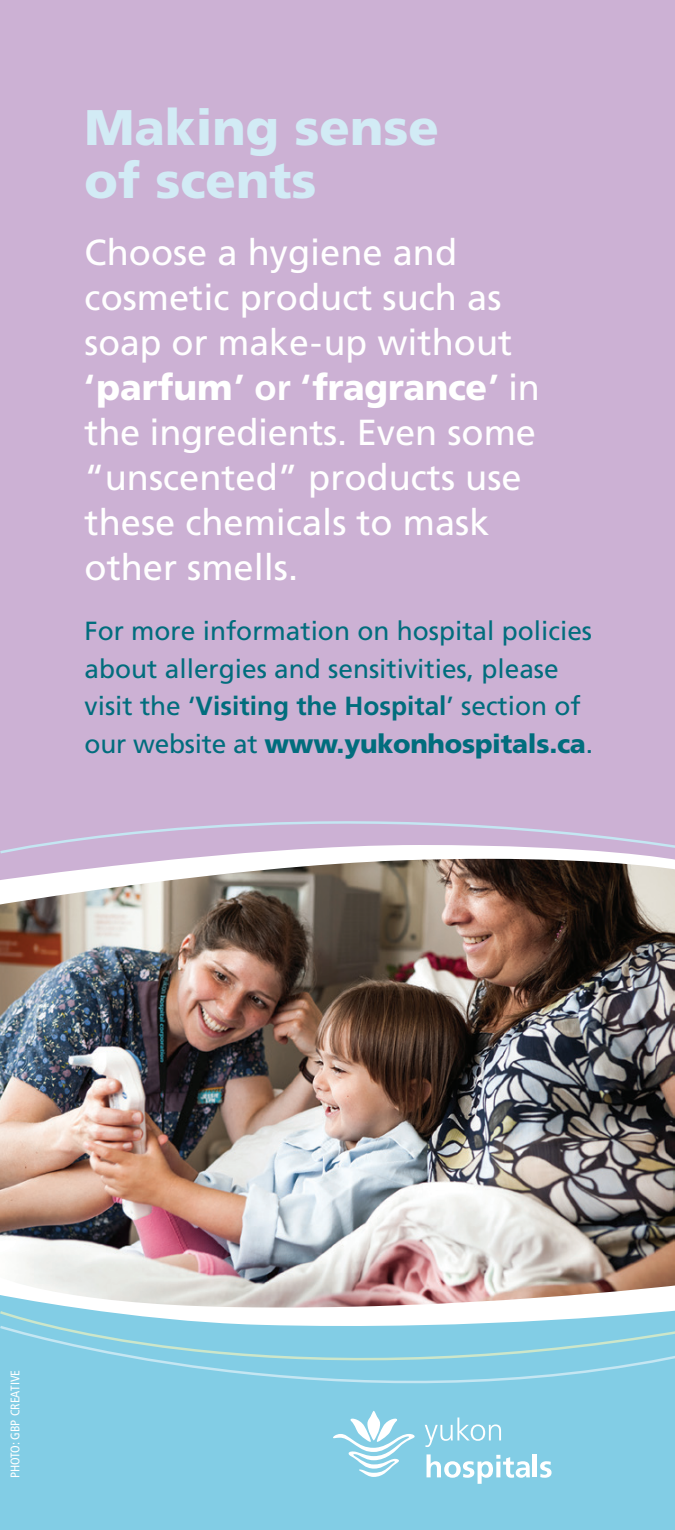
<style>
.page{position:relative;width:675px;height:1530px;background:#fff}
.page>*{position:absolute;margin:0;border:0;box-sizing:border-box;transform-origin:0 0}
.t1{font:900 50px/52.5px "Frutiger";color:#d2ebf5}
.t2{font:36.25px/45px "Frutiger";color:#fff}
.t3{font:26.25px/37.5px "Frutiger";color:#016d7d}
.Photo_caption{font:condensed 12.5px "Frutiger";color:#fff}
.s1{font-weight:700}
.s2{font-weight:900}
</style>
<div class="page">
<div style="left:0;top:0;width:675px;height:859px;background:#ccb1d4"></div>
<div style="left:0;top:1309px;width:675px;height:221px;background:#82cde5"></div>
<img style="left:0;top:859px;width:675px;height:450px">
<svg style="left:425px;top:1433px;width:76px;height:14px"></svg>
<svg style="left:540px;top:1461px;width:12px;height:17px"></svg>
<svg style="left:427px;top:1454px;width:103px;height:30px"></svg>
<hr style="left:533px;top:1454px;width:4px;height:23px;background:#fff">
<svg style="left:333px;top:1433px;width:82px;height:44px"></svg>
<svg style="left:0;top:1310px;width:675px;height:14px"></svg>
<svg style="left:0;top:1324px;width:675px;height:109px;background:#86cee5"></svg>
<svg style="left:0;top:786px;width:675px;height:69px;background:#ceb7d7"></svg>
<p class="t1" style="left:85px;top:101px;width:356px">Making sense of scents</p>
<p class="t2" style="left:85px;top:230px;width:457px">Choose a hygiene and cosmetic product such as soap or make-up without <span class="s1">‘</span><span class="s2">parfum</span><span class="s1">’ or ‘</span><span class="s2">fragrance</span><span class="s1">’</span> in the ingredients. Even some “unscented” products use these chemicals to mask other smells.</p>
<p class="t3" style="left:85px;top:612px;width:510px">For more information on hospital policies about allergies and sensitivities, please visit the ‘<span class="s1">Visiting the Hospital</span>’ section of our website at <span class="s2">www.yukonhospitals.ca</span>.</p>
<p class="Photo_caption" style="left:8px;top:1478px;width:110px;rotate:-90deg">PHOTO: GBP CREATIVE</p>
</div>
